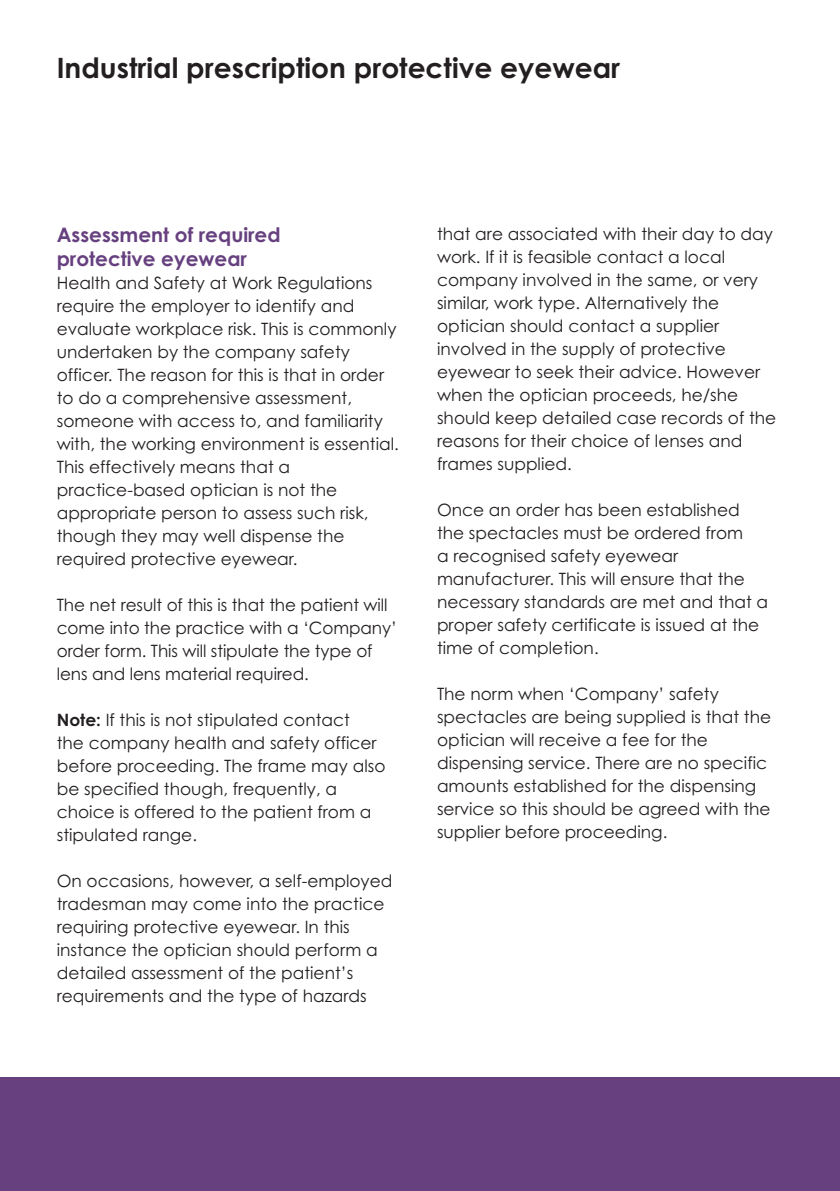
<style>
.page{position:relative;width:840px;height:1191px;background:#fff}
.page>*{position:absolute;margin:0;border:0;box-sizing:border-box;transform-origin:0 0}
.t1{font:700 28px "Century Gothic";color:#231f20}
.t2{font:700 20px/24px "Century Gothic";color:#66407f}
.t3{font:17px/23px "Century Gothic";color:#231f20}
.s1{font-weight:700}
</style>
<div class="page">
<div style="left:0;top:1077px;width:839px;height:114px;background:#66407f"></div>
<h1 class="t1" style="left:57px;top:57px;width:564px">Industrial prescription protective eyewear</h1>
<p class="t2" style="left:57px;top:224px;width:225px">Assessment of required protective eyewear</p>
<p class="t3" style="left:57px;top:273px;width:343px">Health and Safety at Work Regulations require the employer to identify and evaluate workplace risk. This is commonly undertaken by the company safety officer. The reason for this is that in order to do a comprehensive assessment, someone with access to, and familiarity with, the working environment is essential.<br>This effectively means that a practice-based optician is not the appropriate person to assess such risk, though they may well dispense the required protective eyewear.</p>
<p class="t3" style="left:57px;top:595px;width:341px">The net result of this is that the patient will come into the practice with a ‘Company’ order form. This will stipulate the type of lens and lens material required.</p>
<p class="t3" style="left:57px;top:710px;width:330px"><span class="s1">Note:</span> If this is not stipulated contact<br>the company health and safety officer before proceeding. The frame may also be specified though, frequently, a choice is offered to the patient from a stipulated range.</p>
<p class="t3" style="left:57px;top:871px;width:337px">On occasions, however, a self-employed tradesman may come into the practice requiring protective eyewear. In this instance the optician should perform a detailed assessment of the patient’s requirements and the type of hazards</p>
<p class="t3" style="left:437px;top:224px;width:340px">that are associated with their day to day work. If it is feasible contact a local company involved in the same, or very similar, work type. Alternatively the optician should contact a supplier involved in the supply of protective eyewear to seek their advice. However when the optician proceeds, he/she should keep detailed case records of the reasons for their choice of lenses and frames supplied.</p>
<p class="t3" style="left:437px;top:500px;width:332px">Once an order has been established the spectacles must be ordered from<br>a recognised safety eyewear manufacturer. This will ensure that the necessary standards are met and that a proper safety certificate is issued at the time of completion.</p>
<p class="t3" style="left:437px;top:684px;width:335px">The norm when ‘Company’ safety spectacles are being supplied is that the optician will receive a fee for the dispensing service. There are no specific amounts established for the dispensing service so this should be agreed with the supplier before proceeding.</p>
</div>
